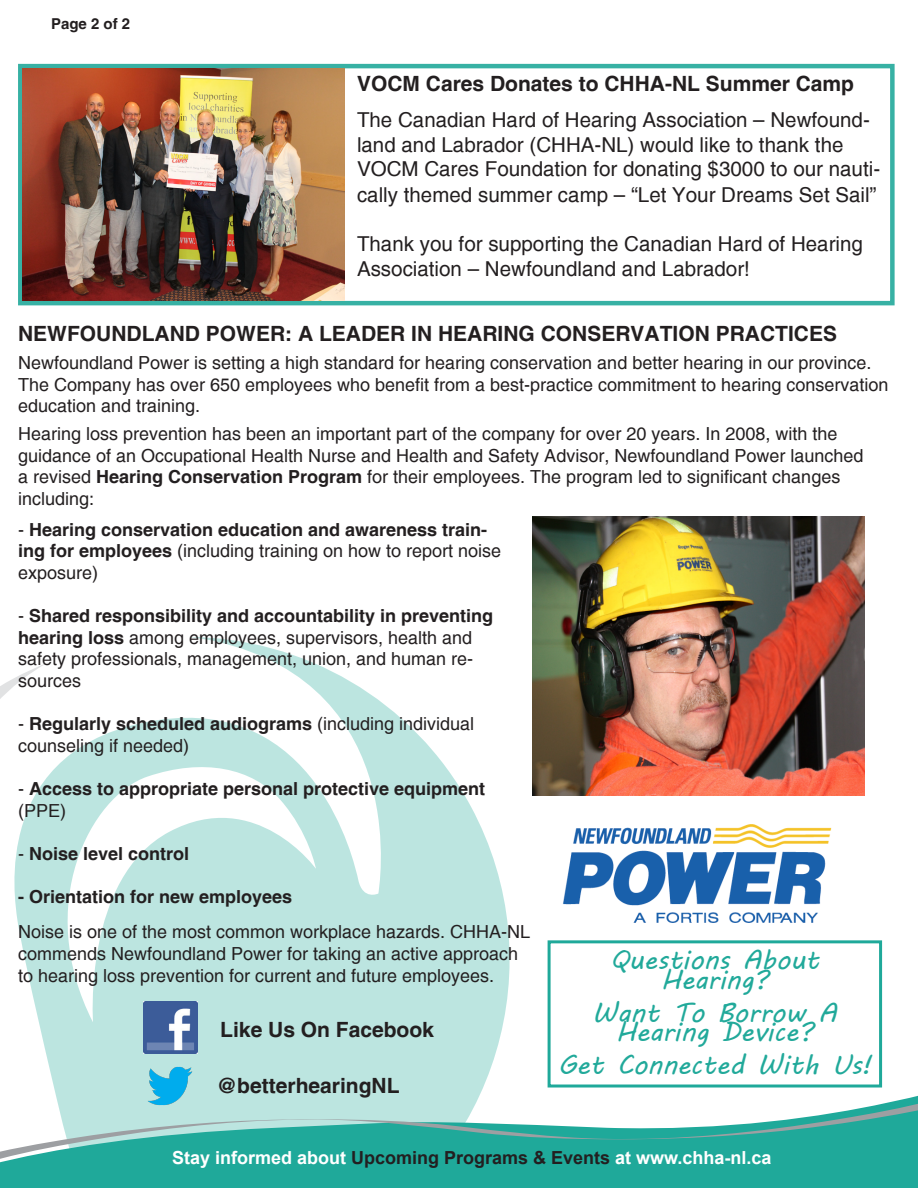
<style>
.page{position:relative;width:918px;height:1188px;background:#fff}
.page>*{position:absolute;margin:0;border:0;box-sizing:border-box;transform-origin:0 0}
.t1{font:27px/19.5px "MV Boli";color:#21a99a;text-align:center}
.t2{font:700 21px "Helvetica";color:#231f20}
.t3{font:20.55px/24.9px "Helvetica";color:#231f20}
.t4{font:18px/21.6px "Helvetica";color:#231f20}
.t5{font:700 18px/21.6px "Helvetica";color:#231f20}
.t6{font:700 18px "Arial";color:#fff}
.t7{font:700 15px "Helvetica";color:#231f20}
.s1{font-weight:700}
.s2{font-weight:400}
.s3{color:#231f20}
</style>
<div class="page">
<svg style="left:56px;top:637px;width:454px;height:432px;fill:#bce5e0"></svg>
<svg style="left:56px;top:758px;width:260px;height:264px;fill:#bce5e0"></svg>
<svg style="left:0;top:663px;width:56px;height:406px"></svg>
<svg style="left:0;top:1069px;width:918px;height:119px;fill:#1fa99a"></svg>
<svg style="left:0;top:1098px;width:918px;height:62px;fill:#1fa99a"></svg>
<div style="left:18px;top:64px;width:877px;height:241px;background:#fff;border:4px solid #21a99a"></div>
<img style="left:563px;top:824px;width:269px;height:99px">
<img style="left:533px;top:517px;width:331px;height:278px">
<img style="left:23px;top:68px;width:321px;height:233px">
<div style="left:548px;top:940px;width:334px;height:148px;border:3px solid #1fa99a"></div>
<img style="left:143px;top:1002px;width:54px;height:44px">
<img style="left:133px;top:1046px;width:75px;height:80px">
<p class="t7" style="left:51px;top:14px;width:81px">Page 2 of 2</p>
<p class="t2" style="left:357px;top:70px;width:499px">VOCM Cares Donates to CHHA-NL Summer Camp</p>
<p class="t3" style="left:357px;top:108px;width:525px">The Canadian Hard of Hearing Association – Newfound&shy;land and Labrador (CHHA-NL) would like to thank the VOCM Cares Foundation for donating $3000 to our nauti&shy;cally themed summer camp – “Let Your Dreams Set Sail”</p>
<p class="t3" style="left:357px;top:232px;width:508px">Thank you for supporting the Canadian Hard of Hearing<br>Association – Newfoundland and Labrador!</p>
<p class="t2" style="left:18px;top:320px;width:820px">NEWFOUNDLAND POWER: A LEADER IN HEARING CONSERVATION PRACTICES</p>
<p class="t4" style="left:18px;top:352px;width:872px">Newfoundland Power is setting a high standard for hearing conservation and better hearing in our province.<br>The Company has over 650 employees who benefit from a best-practice commitment to hearing conservation education and training.</p>
<p class="t4" style="left:18px;top:423px;width:847px">Hearing loss prevention has been an important part of the company for over 20 years. In 2008, with the guidance of an Occupational Health Nurse and Health and Safety Advisor, Newfoundland Power launched a revised <span class="s1">Hearing Conservation Program</span> for their employees. The program led to significant changes including:</p>
<p class="t5" style="left:18px;top:519px;width:485px"><span class="s2">-</span> Hearing conservation education and awareness train&shy;ing for employees <span class="s2">(including training on how to report noise exposure)</span></p>
<p class="t4" style="left:18px;top:605px;width:477px">- <span class="s1">Shared responsibility and accountability in preventing hearing loss</span> among employees, supervisors, health and safety professionals, management, union, and human re&shy;sources</p>
<p class="t4" style="left:18px;top:713px;width:458px">- <span class="s1">Regularly scheduled audiograms</span> (including individual counseling if needed)</p>
<p class="t5" style="left:18px;top:778px;width:469px"><span class="s2">-</span> Access to appropriate personal protective equipment <span class="s2">(PPE)</span></p>
<p class="t5" style="left:18px;top:843px;width:173px"><span class="s2">-</span> Noise level control</p>
<p class="t5" style="left:18px;top:886px;width:276px">- Orientation for new employees</p>
<p class="t4" style="left:18px;top:921px;width:514px">Noise is one of the most common workplace hazards. CHHA-NL commends Newfoundland Power for taking an active approach to hearing loss prevention for current and future employees.</p>
<p class="t1" style="left:610px;top:950px;width:211px">Questions About<br>Hearing?</p>
<p class="t1" style="left:592px;top:1002px;width:246px">Want To Borrow A<br>Hearing Device?</p>
<p class="t1" style="left:558px;top:1055px;width:315px">Get Connected With Us!</p>
<p class="t2" style="left:220px;top:1016px;width:215px">Like Us On Facebook</p>
<p class="t2" style="left:217px;top:1073px;width:184px">@betterhearingNL</p>
<p class="t6" style="left:172px;top:1146px;width:601px">Stay informed about <span class="s3">Upcoming Programs &amp; Events</span> at www.chha-nl.ca</p>
</div>
